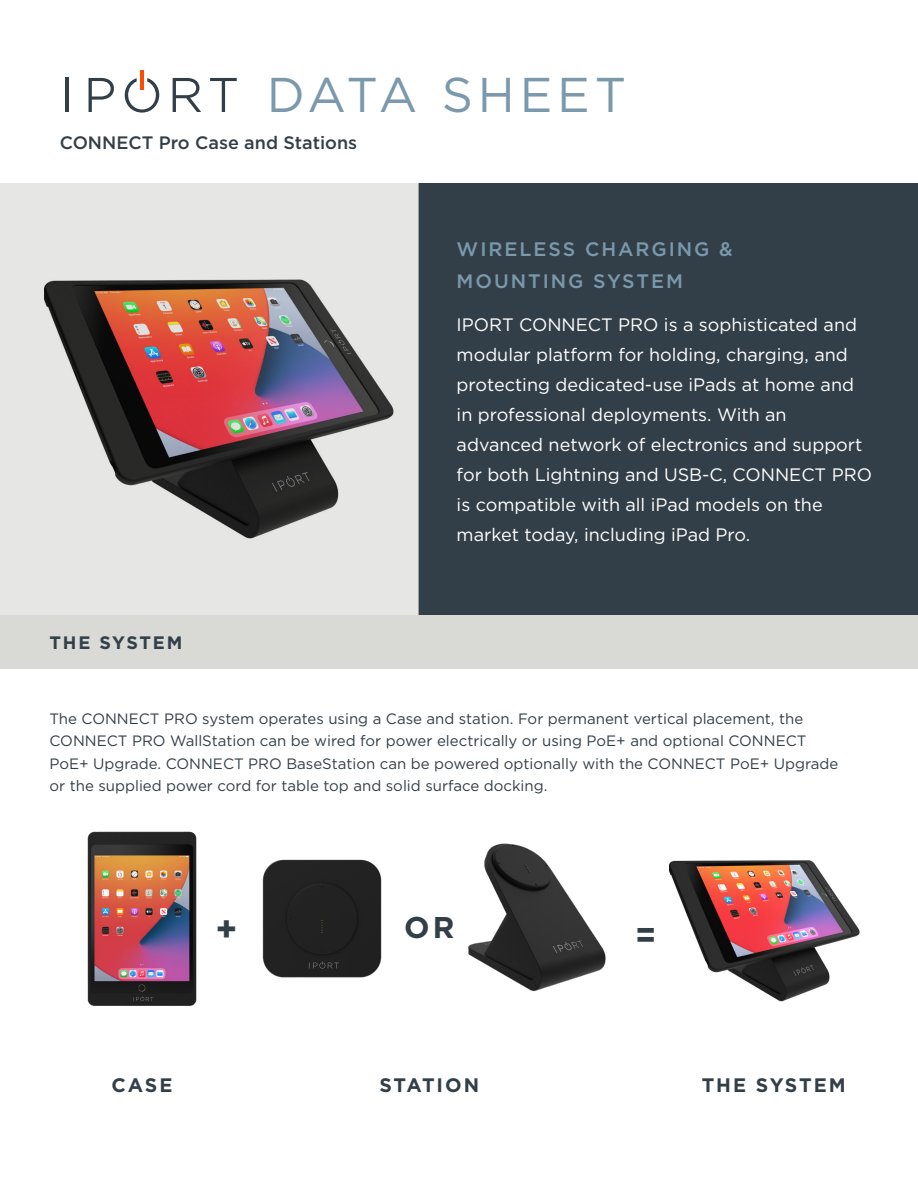
<style>
.page{position:relative;width:918px;height:1188px;background:#fff}
.page>*{position:absolute;margin:0;border:0;box-sizing:border-box;transform-origin:0 0}
.t1{font:48.75px "Gotham";letter-spacing:.1em;color:#7a99ac}
.t2{font:700 34.5px "Gotham";color:#333f48}
.t3{font:700 30px "Gotham";color:#333f48}
.t4{font:500 19.5px "Gotham";letter-spacing:.1em;color:#7a99ac}
.t5{font:700 19.5px "Gotham";letter-spacing:.1em;color:#333f48}
.t6{font:18px/30px "Gotham";color:#fff}
.t7{font:500 18px "Gotham";color:#333f48}
.t8{font:700 18px "Gotham";letter-spacing:.1em;color:#333f48}
.t9{font:15px/22.5px "Gotham";color:#333f48}
</style>
<div class="page">
<div style="left:419px;top:183px;width:499px;height:432px;background:#333f48"></div>
<div style="left:0;top:183px;width:419px;height:432px;background:#e6e6e4"></div>
<hr style="left:65px;top:78px;width:3px;height:34px;background:#333f48">
<svg style="left:89px;top:78px;width:25px;height:34px"></svg>
<svg style="left:173px;top:78px;width:28px;height:34px"></svg>
<svg style="left:210px;top:78px;width:27px;height:34px"></svg>
<svg style="left:125px;top:78px;width:34px;height:35px"></svg>
<hr style="left:140px;top:71px;width:4px;height:19px;background:#fc4c02">
<img style="left:669px;top:860px;width:191px;height:142px">
<img style="left:262px;top:859px;width:120px;height:119px">
<img style="left:468px;top:843px;width:138px;height:149px">
<img style="left:87px;top:831px;width:110px;height:175px">
<div style="left:0;top:615px;width:918px;height:54px;background:#d9d9d6"></div>
<img style="left:45px;top:279px;width:349px;height:260px">
<p class="t1" style="left:267px;top:68px;width:361px">DATA SHEET</p>
<p class="t7" style="left:60px;top:133px;width:299px">CONNECT Pro Case and Stations</p>
<p class="t8" style="left:50px;top:632px;width:134px">THE SYSTEM</p>
<p class="t4" style="left:457px;top:238px;width:278px">WIRELESS CHARGING &amp;</p>
<p class="t4" style="left:457px;top:270px;width:228px">MOUNTING SYSTEM</p>
<p class="t6" style="left:457px;top:309px;width:402px">IPORT CONNECT PRO is a sophisticated and modular platform for holding, charging, and protecting dedicated-use iPads at home and in professional deployments. With an</p>
<p class="t6" style="left:457px;top:429px;width:417px">advanced network of electronics and support for both Lightning and USB-C, CONNECT PRO is compatible with all iPad models on the</p>
<p class="t6" style="left:457px;top:519px;width:295px">market today, including iPad Pro.</p>
<p class="t9" style="left:50px;top:707px;width:790px">The CONNECT PRO system operates using a Case and station. For permanent vertical placement, the CONNECT PRO WallStation can be wired for power electrically or using PoE+ and optional CONNECT PoE+ Upgrade. CONNECT PRO BaseStation can be powered optionally with the CONNECT PoE+ Upgrade or the supplied power cord for table top and solid surface docking.</p>
<p class="t3" style="left:404px;top:910px;width:52px">OR</p>
<p class="t2" style="left:215px;top:909px;width:24px">+</p>
<p class="t2" style="left:635px;top:915px;width:24px">=</p>
<p class="t5" style="left:111px;top:1074px;width:62px">CASE</p>
<p class="t5" style="left:379px;top:1074px;width:101px">STATION</p>
<p class="t5" style="left:702px;top:1074px;width:145px">THE SYSTEM</p>
</div>
